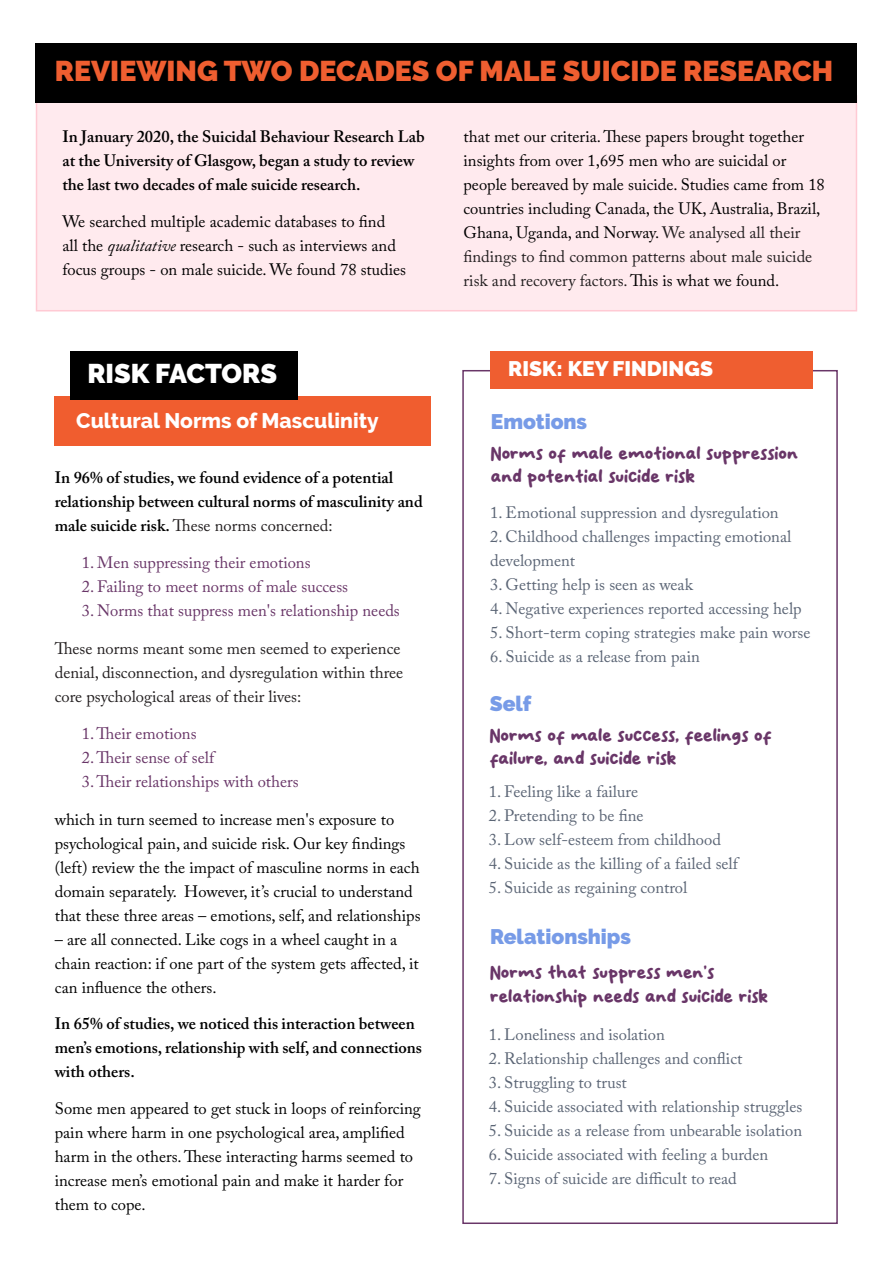
<style>
.page{position:relative;width:893px;height:1263px;background:#fff}
.page>*{position:absolute;margin:0;border:0;box-sizing:border-box;transform-origin:0 0}
.t1{font:900 28.5px "Raleway";color:#ef5e30}
.t2{font:900 27px "Raleway";color:#fff}
.t3{font:800 21px "Raleway";color:#fff}
.t4{font:900 21px "Raleway";color:#779be7}
.t5{font:900 21px "Raleway";color:#fff}
.t6{font:19.5px/23.4px "Pencil Child";color:#693668}
.t7{font:16.5px/24px "Adobe Caslon Pro";color:#000}
.t8{font:16.5px/24px "Adobe Caslon Pro";color:#5b6575}
.t9{font:600 16.5px/24px "Adobe Caslon Pro";color:#000}
.t10{font:16.5px "Adobe Caslon Pro";color:#693668}
.t11{font:16.5px/24px "Adobe Caslon Pro";color:#231f20}
.s1{font-style:italic}
.s2{color:#231f20}
.s3{font-weight:400;color:#231f20}
</style>
<div class="page">
<div style="left:36px;top:95px;width:821px;height:216px;background:#ffeaee;border:2px solid #ffcad4"></div>
<div style="left:36px;top:44px;width:821px;height:59px;background:#000"></div>
<div style="left:55px;top:397px;width:376px;height:49px;background:#f05d2f"></div>
<div style="left:70px;top:351px;width:228px;height:48px;background:#000"></div>
<div style="left:491px;top:351px;width:322px;height:38px;background:#ef5e30"></div>
<p class="t1" style="left:55px;top:54px;width:780px">REVIEWING TWO DECADES OF MALE SUICIDE RESEARCH</p>
<p class="t9" style="left:62px;top:125px;width:364px">In January 2020, the Suicidal Behaviour Research Lab at the University of Glasgow, began a study to review the last two decades of male suicide research.</p>
<p class="t7" style="left:62px;top:209px;width:345px">We searched multiple academic databases to find<br>all the <span class="s1">qualitative</span> research - such as interviews and focus groups - on male suicide. We found 78 studies</p>
<p class="t7" style="left:463px;top:125px;width:363px">that met our criteria. These papers brought together insights from over 1,695 men who are suicidal or people bereaved by male suicide. Studies came from 18 countries including Canada, the UK, Australia, Brazil, Ghana, Uganda, and Norway. <span class="s2">We analysed all their findings to find common patterns about male suicide risk and recovery factors.</span> This is what we found.</p>
<p class="t2" style="left:87px;top:358px;width:191px">RISK FACTORS</p>
<p class="t5" style="left:508px;top:357px;width:206px">RISK: KEY FINDINGS</p>
<p class="t3" style="left:76px;top:408px;width:304px">Cultural Norms of Masculinity</p>
<p class="t9" style="left:55px;top:465px;width:369px">In 96% of studies, we found evidence of a potential relationship between cultural norms of masculinity and male suicide risk. <span class="s3">These norms concerned:</span></p>
<p class="t10" style="left:82px;top:553px;width:230px">1. Men suppressing their emotions</p>
<p class="t10" style="left:82px;top:577px;width:268px">2. Failing to meet norms of male success</p>
<p class="t10" style="left:82px;top:601px;width:320px">3. Norms that suppress men's relationship needs</p>
<p class="t11" style="left:55px;top:636px;width:350px">These norms meant some men seemed to experience denial, disconnection, and dysregulation within three core psychological areas of their lives:</p>
<p class="t10" style="left:82px;top:724px;width:116px">1. Their emotions</p>
<p class="t10" style="left:82px;top:748px;width:134px">2. Their sense of self</p>
<p class="t10" style="left:82px;top:772px;width:218px">3. Their relationships with others</p>
<p class="t7" style="left:55px;top:807px;width:367px">which in turn seemed to increase men's exposure to psychological pain, and suicide risk. Our key findings (left) review the the impact of masculine norms in each domain separately. However, it’s crucial to understand that these three areas – emotions, self, and relationships</p>
<p class="t7" style="left:55px;top:927px;width:366px">– are all connected. Like cogs in a wheel caught in a chain reaction: if one part of the system gets affected, it can influence the others.</p>
<p class="t9" style="left:55px;top:1012px;width:369px">In 65% of studies, we noticed this interaction between men’s emotions, relationship with self, and connections with others.</p>
<p class="t7" style="left:55px;top:1096px;width:368px">Some men appeared to get stuck in loops of reinforcing pain where harm in one psychological area, amplified harm in the others. These interacting harms seemed to increase men’s emotional pain and make it harder for them to cope.</p>
<p class="t4" style="left:491px;top:409px;width:98px">Emotions</p>
<p class="t6" style="left:491px;top:442px;width:309px">Norms of male emotional suppression and potential suicide risk</p>
<p class="t8" style="left:490px;top:500px;width:290px">1. Emotional suppression and dysregulation</p>
<p class="t8" style="left:490px;top:524px;width:303px">2. Childhood challenges impacting emotional development</p>
<p class="t8" style="left:490px;top:572px;width:204px">3. Getting help is seen as weak</p>
<p class="t8" style="left:490px;top:596px;width:313px">4. Negative experiences reported accessing help</p>
<p class="t8" style="left:490px;top:620px;width:322px">5. Short-term coping strategies make pain worse</p>
<p class="t8" style="left:490px;top:644px;width:211px">6. Suicide as a release from pain</p>
<p class="t4" style="left:490px;top:691px;width:43px">Self</p>
<p class="t6" style="left:490px;top:724px;width:283px">Norms of male success, feelings of failure, and suicide risk</p>
<p class="t8" style="left:489px;top:780px;width:151px">1. Feeling like a failure</p>
<p class="t8" style="left:489px;top:804px;width:156px">2. Pretending to be fine</p>
<p class="t8" style="left:489px;top:828px;width:234px">3. Low self-esteem from childhood</p>
<p class="t8" style="left:489px;top:852px;width:251px">4. Suicide as the killing of a failed self</p>
<p class="t8" style="left:489px;top:876px;width:200px">5. Suicide as regaining control</p>
<p class="t4" style="left:490px;top:924px;width:142px">Relationships</p>
<p class="t6" style="left:490px;top:961px;width:280px">Norms that suppress men’s relationship needs and suicide risk</p>
<p class="t8" style="left:489px;top:1022px;width:178px">1. Loneliness and isolation</p>
<p class="t8" style="left:489px;top:1046px;width:255px">2. Relationship challenges and conflict</p>
<p class="t8" style="left:489px;top:1070px;width:140px">3. Struggling to trust</p>
<p class="t8" style="left:489px;top:1094px;width:315px">4. Suicide associated with relationship struggles</p>
<p class="t8" style="left:489px;top:1118px;width:315px">5. Suicide as a release from unbearable isolation</p>
<p class="t8" style="left:489px;top:1142px;width:281px">6. Suicide associated with feeling a burden</p>
<p class="t8" style="left:489px;top:1166px;width:250px">7. Signs of suicide are difficult to read</p>
</div>
